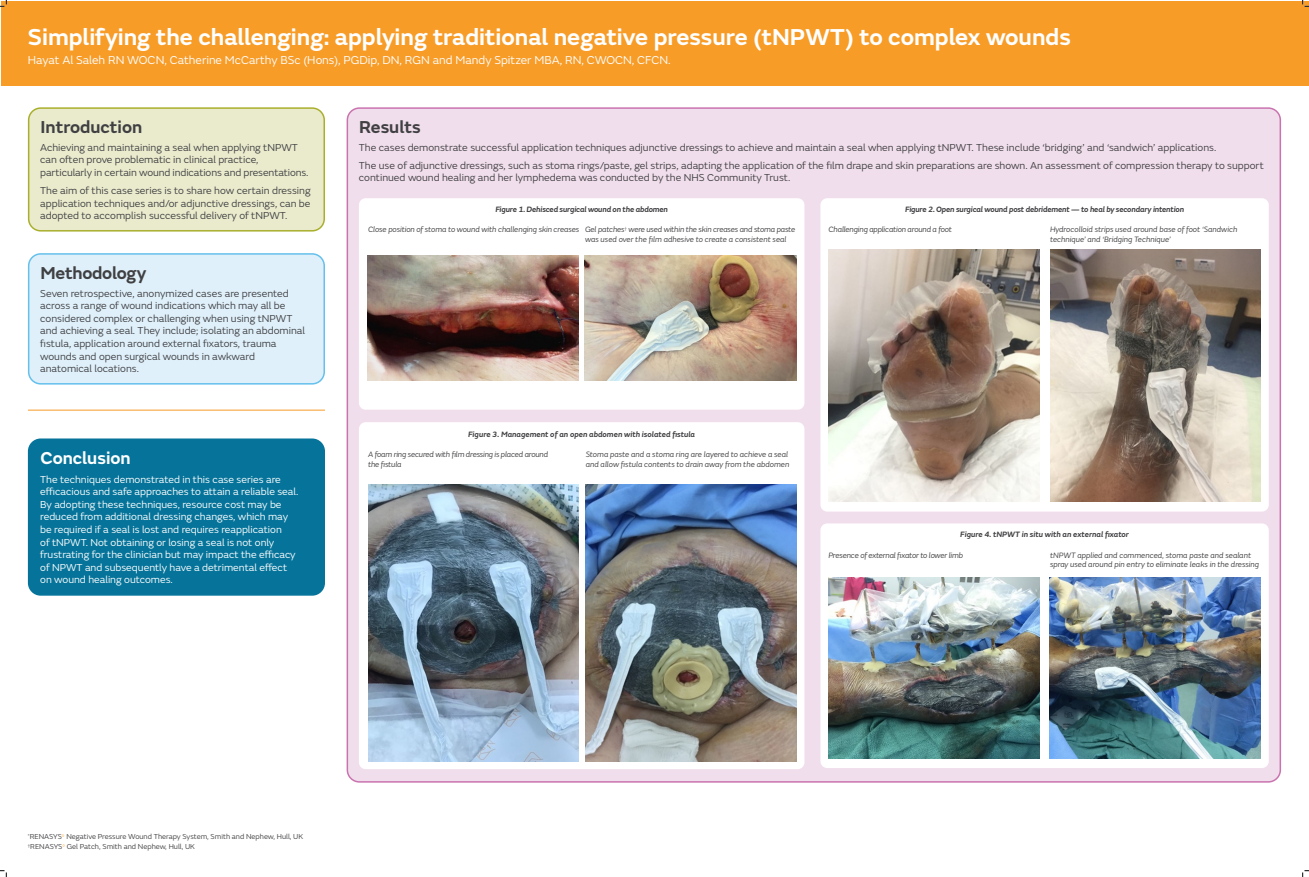
<style>
.page{position:relative;width:1309px;height:877px;background:#fff}
.page>*{position:absolute;margin:0;border:0;box-sizing:border-box;transform-origin:0 0}
.t1{font:600 24px "SN Emeric";color:#fff}
.t2{font:600 18px "SN Emeric";color:#404043}
.t3{font:600 18px "SN Emeric";color:#fff}
.t4{font:12px "SN Emeric";color:#fff}
.t5{font:10.5px/12.6px "SN Emeric";color:#404043}
.Copy{font:10.5px/12.6px "SN Emeric";color:#fff}
.t6{font:italic 8.1px/9.7px "SN Emeric";letter-spacing:-.01em;color:#404043}
.t7{font:italic 600 8.1px "SN Emeric";letter-spacing:-.02em;color:#404043}
.t8{font:italic 600 8.1px "SN Emeric";color:#404043}
.t9{font:7.5px "SN Emeric";color:#404043}
</style>
<div class="page">
<div style="left:1px;top:1px;width:1307px;height:85px;background:#f89c28"></div>
<div style="left:29px;top:108px;width:295px;height:123px;background:#eaebcd;border-radius:12px"></div>
<div style="left:28px;top:107px;width:297px;height:124px;border:2px solid #a9af2b;border-radius:12px"></div>
<div style="left:29px;top:254px;width:295px;height:130px;background:#dff0fa;border-radius:12px"></div>
<div style="left:28px;top:253px;width:297px;height:131px;border:2px solid #64c0ec;border-radius:12px"></div>
<div style="left:347px;top:108px;width:933px;height:674px;background:#f1deec;border-radius:12px"></div>
<div style="left:29px;top:439px;width:295px;height:156px;background:#06749a;border-radius:12px"></div>
<div style="left:28px;top:438px;width:297px;height:157px;border:2px solid #06749a;border-radius:12px"></div>
<div style="left:359px;top:198px;width:445px;height:212px;background:#fff;border-radius:7px"></div>
<img style="left:367px;top:255px;width:212px;height:126px">
<img style="left:584px;top:255px;width:212px;height:126px">
<div style="left:820px;top:198px;width:448px;height:313px;background:#fff;border-radius:7px"></div>
<img style="left:828px;top:250px;width:211px;height:251px">
<img style="left:1050px;top:250px;width:210px;height:251px">
<div style="left:359px;top:422px;width:445px;height:347px;background:#fff;border-radius:7px"></div>
<img style="left:368px;top:484px;width:211px;height:277px">
<img style="left:586px;top:484px;width:210px;height:277px">
<div style="left:820px;top:523px;width:448px;height:245px;background:#fff;border-radius:7px"></div>
<img style="left:828px;top:577px;width:211px;height:181px">
<hr style="left:28px;top:410px;width:297px;height:1px;background:#f89c28">
<img style="left:1050px;top:577px;width:210px;height:181px">
<svg style="left:0;top:0;width:7px;height:7px"></svg>
<svg style="left:0;top:870px;width:7px;height:7px"></svg>
<svg style="left:1302px;top:0;width:7px;height:7px"></svg>
<svg style="left:1302px;top:870px;width:7px;height:7px"></svg>
<p class="t1" style="left:28px;top:22px;width:1044px">Simplifying the challenging: applying traditional negative pressure (tNPWT) to complex wounds</p>
<p class="t4" style="left:28px;top:53px;width:644px">Hayat Al Saleh RN WOCN, Catherine McCarthy BSc (Hons), PGDip, DN, RGN and Mandy Spitzer MBA, RN, CWOCN, CFCN.</p>
<p class="t2" style="left:41px;top:115px;width:103px">Introduction</p>
<p class="t5" style="left:40px;top:141px;width:270px">Achieving and maintaining a seal when applying tNPWT can often prove problematic in clinical practice, particularly in certain wound indications and presentations.</p>
<p class="t5" style="left:40px;top:184px;width:272px;text-align:justify">The aim of this case series is to share how certain dressing application techniques and/or adjunctive dressings, can be adopted to accomplish successful delivery of tNPWT.</p>
<p class="t2" style="left:41px;top:261px;width:107px">Methodology</p>
<p class="t5" style="left:40px;top:287px;width:266px">Seven retrospective, anonymized cases are presented across a range of wound indications which may all be considered complex or challenging when using tNPWT and achieving a seal. They include; isolating an abdominal fistula, application around external fixators, trauma wounds and open surgical wounds in awkward anatomical locations.</p>
<p class="t3" style="left:40px;top:446px;width:92px">Conclusion</p>
<p class="Copy" style="left:40px;top:472px;width:260px">The techniques demonstrated in this case series are efficacious and safe approaches to attain a reliable seal.<br>By adopting these techniques, resource cost may be reduced from additional dressing changes, which may be required if a seal is lost and requires reapplication<br>of tNPWT. Not obtaining or losing a seal is not only frustrating for the clinician but may impact the efficacy of NPWT and subsequently have a detrimental effect on wound healing outcomes.</p>
<p class="t2" style="left:359px;top:115px;width:63px">Results</p>
<p class="t5" style="left:359px;top:141px;width:859px">The cases demonstrate successful application techniques adjunctive dressings to achieve and maintain a seal when applying tNPWT. These include ‘bridging’ and ‘sandwich’ applications.</p>
<p class="t5" style="left:359px;top:159px;width:906px">The use of adjunctive dressings, such as stoma rings/paste, gel strips, adapting the application of the film drape and skin preparations are shown. An assessment of compression therapy to support continued wound healing and her lymphedema was conducted by the NHS Community Trust.</p>
<p class="t7" style="left:495px;top:204px;width:174px">Figure 1. Dehisced surgical wound on the abdomen</p>
<p class="t6" style="left:585px;top:224px;width:212px">Gel patches<sup>†</sup> were used within the skin creases and stoma paste was used over the film adhesive to create a consistent seal</p>
<p class="t6" style="left:368px;top:224px;width:213px">Close position of stoma to wound with challenging skin creases</p>
<p class="t7" style="left:905px;top:204px;width:281px">Figure 2. Open surgical wound post debridement — to heal by secondary intention</p>
<p class="t6" style="left:828px;top:225px;width:125px">Challenging application around a foot</p>
<p class="t6" style="left:1050px;top:225px;width:189px">Hydrocolloid strips used around base of foot ‘Sandwich technique’ and ‘Bridging Technique’</p>
<p class="t8" style="left:468px;top:428px;width:228px">Figure 3. Management of an open abdomen with isolated fistula</p>
<p class="t6" style="left:368px;top:449px;width:182px">A foam ring secured with film dressing is placed around the fistula</p>
<p class="t6" style="left:586px;top:449px;width:205px">Stoma paste and a stoma ring are layered to achieve a seal and allow fistula contents to drain away from the abdomen</p>
<p class="t8" style="left:960px;top:529px;width:170px">Figure 4. tNPWT in situ with an external fixator</p>
<p class="t6" style="left:828px;top:550px;width:136px">Presence of external fixator to lower limb</p>
<p class="t6" style="left:1050px;top:550px;width:211px">tNPWT applied and commenced, stoma paste and sealant spray used around pin entry to eliminate leaks in the dressing</p>
<p class="t9" style="left:28px;top:832px;width:277px"><sup>*</sup>RENASYS<sup>◊</sup> Negative Pressure Wound Therapy System, Smith and Nephew, Hull, UK</p>
<p class="t9" style="left:28px;top:842px;width:168px"><sup>†</sup>RENASYS<sup>◊</sup> Gel Patch, Smith and Nephew, Hull, UK</p>
</div>
